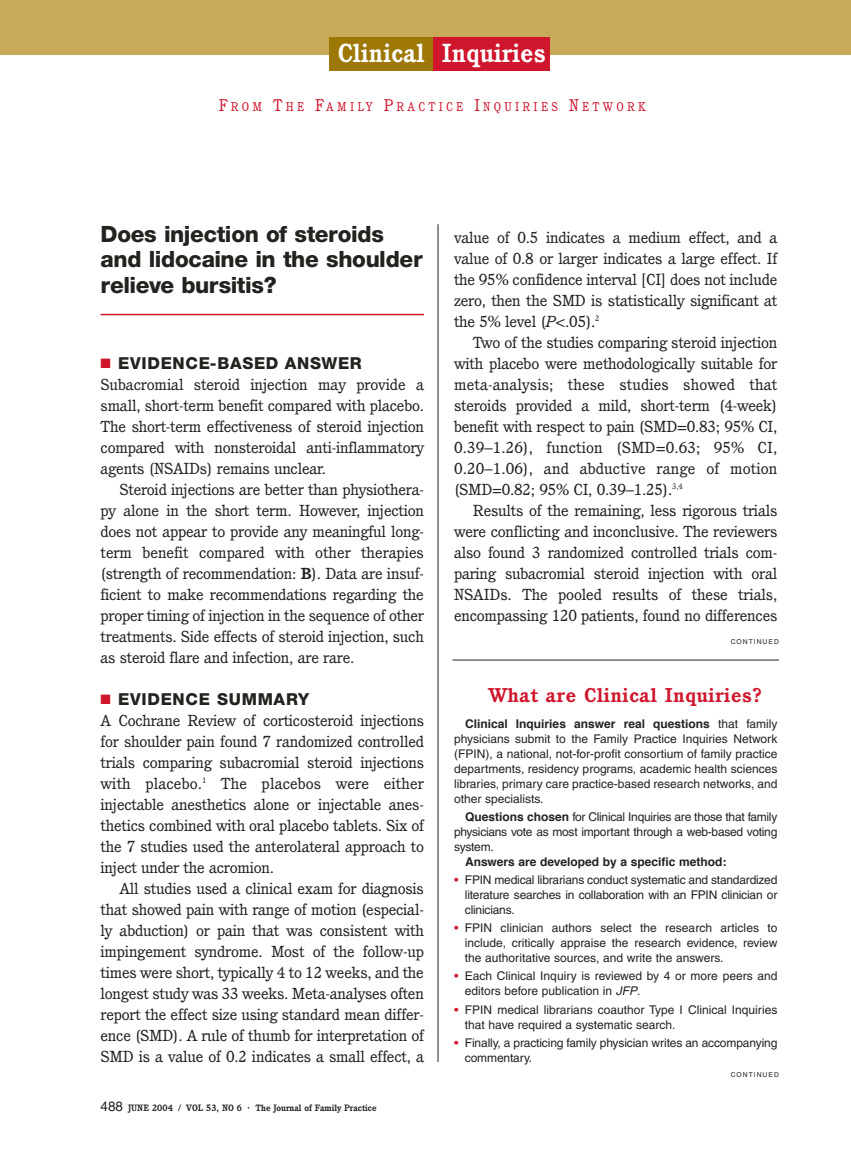
<style>
.page{position:relative;width:851px;height:1161px;background:#fff}
.page>*{position:absolute;margin:0;border:0;box-sizing:border-box;transform-origin:0 0}
.t1{font:700 25.5px "Cushing";letter-spacing:.015em;color:#fff}
.t2{font:800 22.5px/25.5px "Helvetica Neue";letter-spacing:-.015em;color:#20231e}
.t3{font:700 19.5px "Cushing";letter-spacing:.035em;color:#cf162d;scale:1.06 1}
.t4{font:800 16.5px "Helvetica Neue";letter-spacing:.045em;color:#20231e}
.t5{font:15.6px/21px "Cushing";letter-spacing:-.015em;color:#20231e;text-align:justify;scale:1.06 1}
.t6{font:12.3px "Cushing";letter-spacing:.275em;color:#cf162d;scale:.95 1}
.t7{font:12px/15px "Helvetica";color:#20231e;text-align:justify}
.t8{font:700 12px "Helvetica";color:#20231e}
.t9{font:700 9px "Cushing";color:#20231e}
.t10{font:6.75px "Helvetica";letter-spacing:.15em;color:#20231e}
.s1{font-size:16.5px}
.s2{color:#cf162d}
.s3{font-weight:700}
.s4{font-family:"Helvetica";font-weight:400;font-size:13.5px}
.s5{font-size:10.5px}
.s6{font-style:italic}
</style>
<div class="page">
<div style="left:0;top:0;width:850px;height:55px;background:#c7ab58"></div>
<div style="left:329px;top:38px;width:109px;height:33px;background:#9d7807"></div>
<div style="left:434px;top:38px;width:116px;height:33px;background:#cf162d"></div>
<hr style="left:438px;top:224px;width:1px;height:838px;background:#20231e">
<hr style="left:101px;top:314px;width:323px;height:1px;background:#cf162d">
<hr style="left:452px;top:660px;width:326px;height:1px;background:#20231e">
<h1 class="t1" style="left:338px;top:43px;width:209px">Clinical Inquiries</h1>
<p class="t6" style="left:219px;top:102px;width:451px"><span class="s1">F</span>ROM <span class="s1">T</span>HE <span class="s1">F</span>AMILY <span class="s1">P</span>RACTICE <span class="s1">I</span>NQUIRIES <span class="s1">N</span>ETWORK</p>
<h2 class="t2" style="left:101px;top:223px;width:323px">Does injection of steroids and lidocaine in the shoulder relieve bursitis?</h2>
<p class="t4" style="left:101px;top:357px;width:263px"><span class="s2">■</span> EVIDENCE-BASED ANSWER</p>
<p class="t5" style="left:101px;top:375px;width:306px">Subacromial steroid injection may provide a small, short-term benefit compared with placebo.<br>The short-term effectiveness of steroid injection compared with nonsteroidal anti-inflammatory agents (NSAIDs) remains unclear.</p>
<p class="t5" style="left:101px;top:480px;width:306px;text-indent:19px">Steroid injections are better than physiothera&shy;py alone in the short term. However, injection does not appear to provide any meaningful long&shy;term benefit compared with other therapies (strength of recommendation: <span class="s3">B</span>). Data are insuf&shy;ficient to make recommendations regarding the proper timing of injection in the sequence of other treatments. Side effects of steroid injection, such as steroid flare and infection, are rare.</p>
<p class="t4" style="left:101px;top:693px;width:210px"><span class="s2">■</span> EVIDENCE SUMMARY</p>
<p class="t5" style="left:101px;top:711px;width:306px">A Cochrane Review of corticosteroid injections for shoulder pain found 7 randomized controlled trials comparing subacromial steroid injections with placebo.<sup>1</sup> The placebos were either injectable anesthetics alone or injectable anes&shy;thetics combined with oral placebo tablets. Six of the 7 studies used the anterolateral approach to inject under the acromion.</p>
<p class="t5" style="left:101px;top:879px;width:306px;text-indent:19px">All studies used a clinical exam for diagnosis that showed pain with range of motion (especial&shy;ly abduction) or pain that was consistent with impingement syndrome. Most of the follow-up times were short, typically 4 to 12 weeks, and the longest study was 33 weeks. Meta-analyses often report the effect size using standard mean differ&shy;ence (SMD). A rule of thumb for interpretation of SMD is a value of 0.2 indicates a small effect, a</p>
<p class="t9" style="left:100px;top:1105px;width:277px"><span class="s4">488</span> JUNE 2004 / VOL 53, NO 6 <span class="s5">·</span> The Journal of Family Practice</p>
<p class="t5" style="left:454px;top:228px;width:306px">value of 0.5 indicates a medium effect, and a value of 0.8 or larger indicates a large effect. If the 95% confidence interval [CI] does not include zero, then the SMD is statistically significant at the 5% level (<span class="s6">P</span>&lt;.05).<sup>2</sup></p>
<p class="t5" style="left:454px;top:333px;width:306px;text-indent:19px">Two of the studies comparing steroid injection with placebo were methodologically suitable for meta-analysis; these studies showed that steroids provided a mild, short-term (4-week) benefit with respect to pain (SMD=0.83; 95% CI, 0.39–1.26), function (SMD=0.63; 95% CI, 0.20–1.06), and abductive range of motion (SMD=0.82; 95% CI, 0.39–1.25).<sup>3,4</sup></p>
<p class="t5" style="left:454px;top:501px;width:306px;text-indent:19px">Results of the remaining, less rigorous trials were conflicting and inconclusive. The reviewers also found 3 randomized controlled trials com&shy;paring subacromial steroid injection with oral NSAIDs. The pooled results of these trials, encompassing 120 patients, found no differences</p>
<p class="t10" style="left:730px;top:639px;width:50px">CONTINUED</p>
<p class="t3" style="left:488px;top:687px;width:259px">What are Clinical Inquiries?</p>
<p class="t7" style="left:454px;top:717px;width:325px;text-indent:11px"><span class="s3">Clinical Inquiries answer real questions</span> that family physicians submit to the Family Practice Inquiries Network (FPIN), a national, not-for-profit consortium of family practice departments, residency programs, academic health sciences libraries, primary care practice-based research networks, and other specialists.</p>
<p class="t7" style="left:454px;top:810px;width:325px;text-indent:11px"><span class="s3">Questions chosen</span> for Clinical Inquiries are those that family physicians vote as most important through a web-based voting system.</p>
<p class="t8" style="left:465px;top:857px;width:263px">Answers are developed by a specific method:</p>
<p class="t7" style="left:465px;top:873px;width:314px;text-indent:-11px"><span class="s2">•</span> FPIN medical librarians conduct systematic and standardized literature searches in collaboration with an FPIN clinician or clinicians.</p>
<p class="t7" style="left:465px;top:922px;width:314px;text-indent:-11px"><span class="s2">•</span> FPIN clinician authors select the research articles to include, critically appraise the research evidence, review the authoritative sources, and write the answers.</p>
<p class="t7" style="left:465px;top:970px;width:314px;text-indent:-11px"><span class="s2">•</span> Each Clinical Inquiry is reviewed by 4 or more peers and editors before publication in <span class="s6">JFP</span>.</p>
<p class="t7" style="left:465px;top:1003px;width:314px;text-indent:-11px"><span class="s2">•</span> FPIN medical librarians coauthor Type I Clinical Inquiries that have required a systematic search.</p>
<p class="t7" style="left:465px;top:1036px;width:314px;text-indent:-11px"><span class="s2">•</span> Finally, a practicing family physician writes an accompanying commentary.</p>
<p class="t10" style="left:730px;top:1073px;width:50px">CONTINUED</p>
</div>
